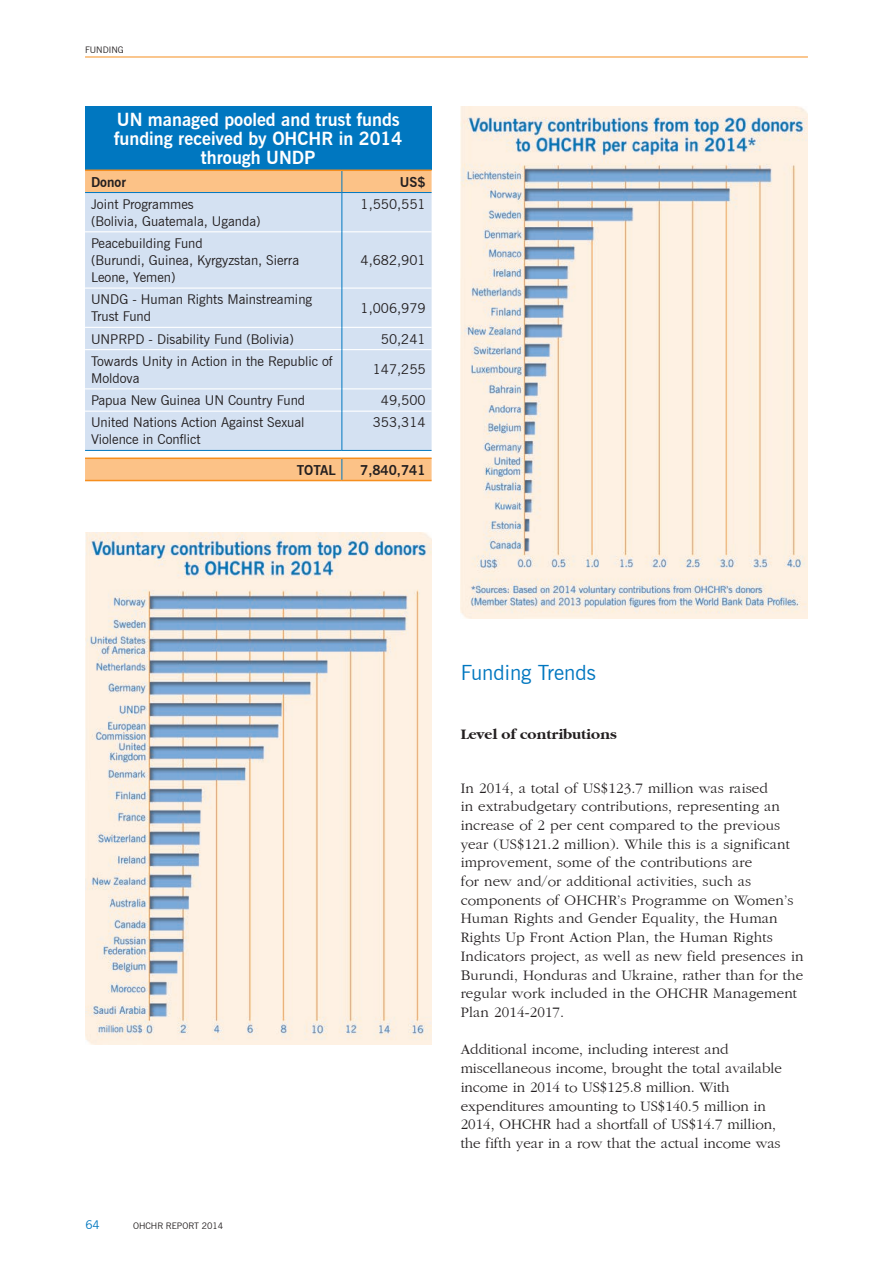
<style>
.page{position:relative;width:893px;height:1263px;background:#fff}
.page>*{position:absolute;margin:0;border:0;box-sizing:border-box;transform-origin:0 0}
.Main_Heading{font:21px "News Gothic BT";color:#0077c0}
.Title_Table_Text{font:700 18px/19.2px "News Gothic BT";color:#fff;text-align:center}
.t1{font:15px/18.8px "Gatineau Plain";letter-spacing:.01em;color:#231f20}
.Subheading-minor{font:700 15px "Gatineau";color:#231f20}
.Table_Text_9{font:13.5px/17px "News Gothic BT";color:#231f20}
.Table_Text_9-2{font:700 13.5px "News Gothic BT";color:#231f20}
.t2{font:12px "News Gothic BT";color:#0077c0}
.t3{font:9px "News Gothic BT";color:#231f20}
</style>
<div class="page">
<hr style="left:85px;top:57px;width:723px;height:1px;background:#f68e1e">
<img style="left:85px;top:533px;width:346px;height:511px">
<img style="left:461px;top:106px;width:347px;height:513px">
<div style="left:85px;top:106px;width:347px;height:64px;background:#0077c0"></div>
<div style="left:85px;top:171px;width:347px;height:309px;background:#fcc287"></div>
<div style="left:85px;top:193px;width:347px;height:257px;background:#d4e1f2"></div>
<div style="left:85px;top:450px;width:347px;height:8px;background:#fff"></div>
<hr style="left:85px;top:231px;width:257px;height:1px;background:#fff">
<hr style="left:342px;top:231px;width:90px;height:1px;background:#fff">
<hr style="left:85px;top:287px;width:257px;height:2px;background:#fff">
<hr style="left:342px;top:287px;width:90px;height:2px;background:#fff">
<hr style="left:85px;top:327px;width:257px;height:1px;background:#fff">
<hr style="left:342px;top:327px;width:90px;height:1px;background:#fff">
<hr style="left:85px;top:349px;width:257px;height:1px;background:#fff">
<hr style="left:342px;top:349px;width:90px;height:1px;background:#fff">
<hr style="left:85px;top:388px;width:257px;height:1px;background:#fff">
<hr style="left:342px;top:388px;width:90px;height:1px;background:#fff">
<hr style="left:85px;top:411px;width:257px;height:1px;background:#fff">
<hr style="left:342px;top:411px;width:90px;height:1px;background:#fff">
<svg style="left:342px;top:171px;width:1px;height:21px"></svg>
<hr style="left:85px;top:450px;width:257px;height:1px;background:#0077c0">
<hr style="left:342px;top:450px;width:90px;height:1px;background:#0077c0">
<hr style="left:85px;top:457px;width:257px;height:2px;background:#f68e1e">
<hr style="left:342px;top:457px;width:90px;height:2px;background:#f68e1e">
<hr style="left:85px;top:480px;width:257px;height:1px;background:#f68e1e">
<hr style="left:342px;top:480px;width:90px;height:1px;background:#f68e1e">
<hr style="left:85px;top:192px;width:257px;height:1px;background:#0077c0">
<hr style="left:342px;top:192px;width:90px;height:1px;background:#0077c0">
<hr style="left:342px;top:193px;width:1px;height:39px;background:#0077c0">
<hr style="left:342px;top:232px;width:1px;height:56px;background:#0077c0">
<hr style="left:342px;top:288px;width:1px;height:39px;background:#0077c0">
<svg style="left:342px;top:327px;width:1px;height:23px"></svg>
<hr style="left:342px;top:350px;width:1px;height:39px;background:#0077c0">
<svg style="left:342px;top:389px;width:1px;height:22px"></svg>
<hr style="left:342px;top:411px;width:1px;height:39px;background:#0077c0">
<svg style="left:342px;top:459px;width:1px;height:21px"></svg>
<hr style="left:85px;top:170px;width:257px;height:1px;background:#f68e1e">
<hr style="left:342px;top:170px;width:90px;height:1px;background:#f68e1e">
<p class="t3" style="left:85px;top:44px;width:40px">FUNDING</p>
<p class="Title_Table_Text" style="left:114px;top:110px;width:290px">UN managed pooled and trust funds funding received by OHCHR in 2014 through UNDP</p>
<p class="Table_Text_9-2" style="left:91px;top:174px;width:36px">Donor</p>
<p class="Table_Text_9-2" style="left:400px;top:174px;width:27px">US$</p>
<p class="Table_Text_9" style="left:91px;top:195px;width:171px">Joint Programmes<br>(Bolivia, Guatemala, Uganda)</p>
<p class="Table_Text_9" style="left:361px;top:195px;width:67px">1,550,551</p>
<p class="Table_Text_9" style="left:91px;top:235px;width:210px">Peacebuilding Fund<br>(Burundi, Guinea, Kyrgyzstan, Sierra<br>Leone, Yemen)</p>
<p class="Table_Text_9" style="left:361px;top:252px;width:67px">4,682,901</p>
<p class="Table_Text_9" style="left:91px;top:291px;width:223px">UNDG - Human Rights Mainstreaming<br>Trust Fund</p>
<p class="Table_Text_9" style="left:361px;top:299px;width:67px">1,006,979</p>
<p class="Table_Text_9" style="left:91px;top:330px;width:204px">UNPRPD - Disability Fund (Bolivia)</p>
<p class="Table_Text_9" style="left:381px;top:330px;width:46px">50,241</p>
<p class="Table_Text_9" style="left:91px;top:352px;width:243px">Towards Unity in Action in the Republic of<br>Moldova</p>
<p class="Table_Text_9" style="left:373px;top:361px;width:54px">147,255</p>
<p class="Table_Text_9" style="left:91px;top:392px;width:216px">Papua New Guinea UN Country Fund</p>
<p class="Table_Text_9" style="left:381px;top:392px;width:46px">49,500</p>
<p class="Table_Text_9" style="left:91px;top:414px;width:215px">United Nations Action Against Sexual<br>Violence in Conflict</p>
<p class="Table_Text_9" style="left:373px;top:414px;width:54px">353,314</p>
<p class="Table_Text_9-2" style="left:297px;top:461px;width:41px">TOTAL</p>
<p class="Table_Text_9-2" style="left:360px;top:461px;width:67px">7,840,741</p>
<p class="t2" style="left:85px;top:1217px;width:16px">64</p>
<p class="t3" style="left:133px;top:1220px;width:92px">OHCHR REPORT 2014</p>
<p class="Main_Heading" style="left:461px;top:660px;width:137px">Funding Trends</p>
<p class="Subheading-minor" style="left:461px;top:726px;width:158px">Level of contributions</p>
<p class="t1" style="left:461px;top:779px;width:344px">In 2014, a total of US$123.7 million was raised<br>in extrabudgetary contributions, representing an increase of 2 per cent compared to the previous year (US$121.2 million). While this is a significant improvement, some of the contributions are<br>for new and/or additional activities, such as components of OHCHR’s Programme on Women’s Human Rights and Gender Equality, the Human Rights Up Front Action Plan, the Human Rights Indicators project, as well as new field presences in Burundi, Honduras and Ukraine, rather than for the regular work included in the OHCHR Management Plan 2014-2017.</p>
<p class="t1" style="left:461px;top:1040px;width:323px">Additional income, including interest and miscellaneous income, brought the total available income in 2014 to US$125.8 million. With expenditures amounting to US$140.5 million in 2014, OHCHR had a shortfall of US$14.7 million, the fifth year in a row that the actual income was</p>
</div>
